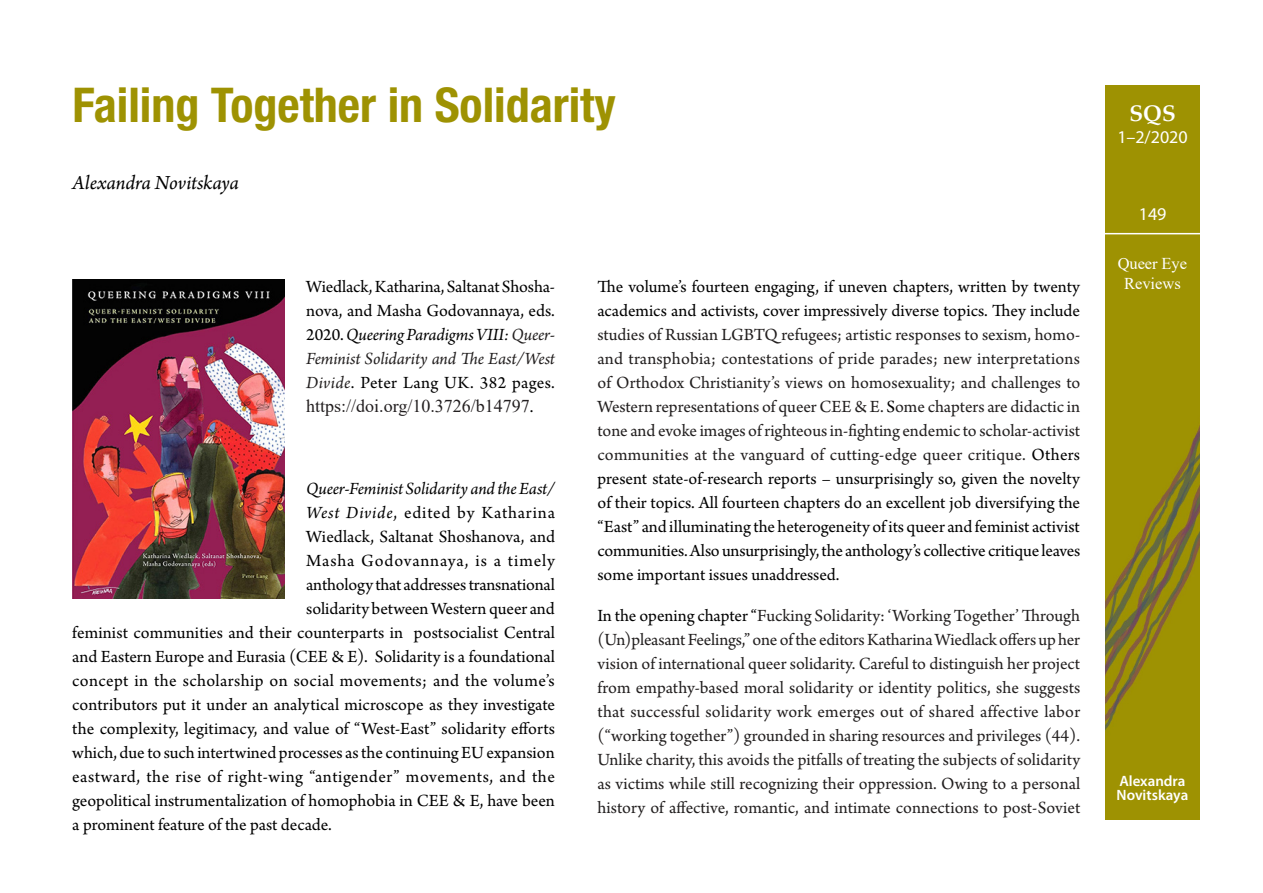
<style>
.page{position:relative;width:1263px;height:893px;background:#fff}
.page>*{position:absolute;margin:0;border:0;box-sizing:border-box;transform-origin:0 0}
.Pääotsikko_uusi_Helv{font:700 condensed 48px "Helvetica Neue";color:#9e9202}
.t1{font:700 22.5px "Palatino Linotype";color:#fff}
.Kirjoittaja{font:italic 21px "Arno Pro";letter-spacing:-.005em;color:#000}
.Leipateksti_enkku-no{font:18px/24px "Arno Pro";color:#000;text-align:justify}
.Leipateksti_enkku-no-2{font:18px/24px "Arno Pro";color:#221f1f;text-align:justify}
.Leipateksti_enkku-no-3{font:18px "Arno Pro";letter-spacing:.03em;color:#000}
.Leipateksti_enkku-no-4{font:18px "Arno Pro";letter-spacing:.025em;color:#000}
.Leipateksti_enkku-no-5{font:italic 18px "Arno Pro";letter-spacing:-.01em;color:#000}
.Leipateksti_enkku-no-6{font:18px "Arno Pro";letter-spacing:.04em;color:#000}
.Leipateksti_enkku-no-7{font:18px "Arno Pro";letter-spacing:.05em;color:#000}
.t2{font:18px "Myriad Pro";color:#fff}
.t3{font:16.5px/19.8px "Times New Roman";letter-spacing:-.005em;color:#fff;text-align:center}
.t4{font:600 15px/13.5px "Myriad Pro";color:#fff}
.s1{font-style:italic}
.s2{font-style:italic;color:#221f1f}
.s3{font-family:"Times New Roman";color:#231f20}
.s4{color:#221f1f}
.s5{color:#000}
</style>
<div class="page">
<img style="left:1106px;top:85px;width:93px;height:735px">
<hr style="left:1101px;top:233px;width:104px;height:1px;background:#fff">
<img style="left:73px;top:279px;width:212px;height:319px">
<p class="Pääotsikko_uusi_Helv" style="left:73px;top:76px;width:545px">Failing Together in Solidarity</p>
<p class="Kirjoittaja" style="left:72px;top:170px;width:168px">Alexandra Novitskaya</p>
<p class="Leipateksti_enkku-no" style="left:306px;top:275px;width:250px">Wiedlack, Katharina, Saltanat Shosha&shy;nova, and Masha Godovannaya, eds.<br>2020. <span class="s1">Queering Paradigms VIII:</span> <span class="s2">Queer-Feminist Solidarity and The East/West Divide</span>. Peter Lang UK. 382 pages. <span class="s3">https://doi.org/10.3726/b14797</span>.</p>
<p class="Leipateksti_enkku-no-5" style="left:306px;top:478px;width:250px">Queer-Feminist Solidarity and the East/</p>
<p class="Leipateksti_enkku-no-6" style="left:306px;top:502px;width:250px"><span class="s1">West Divide</span>, edited by Katharina</p>
<p class="Leipateksti_enkku-no" style="left:306px;top:525px;width:250px">Wiedlack, Saltanat Shoshanova, and</p>
<p class="Leipateksti_enkku-no-7" style="left:306px;top:550px;width:250px">Masha Godovannaya, is a timely</p>
<p class="Leipateksti_enkku-no" style="left:306px;top:573px;width:250px">anthology that addresses transnational</p>
<p class="Leipateksti_enkku-no" style="left:306px;top:597px;width:250px">solidarity between Western queer and</p>
<p class="Leipateksti_enkku-no" style="left:72px;top:621px;width:484px">feminist communities and their counterparts in postsocialist Central</p>
<p class="Leipateksti_enkku-no" style="left:72px;top:645px;width:484px">and Eastern Europe and Eurasia (CEE &amp; E). Solidarity is a foundational</p>
<p class="Leipateksti_enkku-no-4" style="left:72px;top:670px;width:484px">concept in the scholarship on social movements; and the volume’s</p>
<p class="Leipateksti_enkku-no" style="left:72px;top:693px;width:484px">contributors put it under an analytical microscope as they investigate</p>
<p class="Leipateksti_enkku-no" style="left:72px;top:717px;width:484px">the complexity, legitimacy, and value of “West-East” solidarity efforts</p>
<p class="Leipateksti_enkku-no" style="left:72px;top:741px;width:484px">which, due to such intertwined processes as the continuing EU expansion</p>
<p class="Leipateksti_enkku-no-3" style="left:72px;top:766px;width:484px">eastward, the rise of right-wing “antigender” movements, and the</p>
<p class="Leipateksti_enkku-no" style="left:72px;top:789px;width:484px">geopolitical instrumentalization of homophobia in CEE &amp; E, have been</p>
<p class="Leipateksti_enkku-no" style="left:72px;top:813px;width:261px">a prominent feature of the past decade.</p>
<p class="Leipateksti_enkku-no" style="left:597px;top:275px;width:484px">The volume’s fourteen engaging, if uneven chapters, written by twenty academics and activists, cover impressively diverse topics. They include <span class="s4">studies of Russian LGBTQ refugees; artistic responses to sexism, homo&shy;and transphobia; contestations of pride parades; new interpretations of Orthodox Christianity’s views on homosexuality; and challenges to Western representations of queer CEE &amp; E.</span> S<span class="s4">ome chapters are didactic in tone and evoke images of righteous in-fighting endemic to scholar-activist communities at the vanguard of cutting-edge queer critique.</span> Others present state-of-research reports – unsurprisingly so, given the novelty of their topics. All fourteen chapters do an excellent job diversifying the “East” and illuminating the heterogeneity of its queer and feminist activist communities. Also unsurprisingly, the anthology’s collective critique leaves some important issues unaddressed.</p>
<p class="Leipateksti_enkku-no-2" style="left:597px;top:604px;width:484px"><span class="s5">In the opening chapter “</span>Fucking Solidarity: ‘Working Together’ Through (Un)pleasant Feelings,” one of the editors Katharina Wiedlack offers up her vision of international queer solidarity. Careful to distinguish her project from empathy-based moral solidarity or identity politics, she suggests that successful solidarity work emerges out of shared affective labor (“working together”) grounded in sharing resources and privileges (44).<br>Unlike charity, this avoids the pitfalls of treating the subjects of solidarity as victims while still recognizing their oppression. Owing to a personal history of affective, romantic, and intimate connections to post-Soviet</p>
<p class="t1" style="left:1129px;top:98px;width:48px">SQS</p>
<p class="t2" style="left:1117px;top:127px;width:72px">1–2/2020</p>
<p class="t2" style="left:1139px;top:204px;width:29px">149</p>
<p class="t3" style="left:1118px;top:253px;width:71px">Queer Eye<br>Reviews</p>
<p class="t4" style="left:1116px;top:774px;width:73px">Alexandra<br>Novitskaya</p>
</div>
